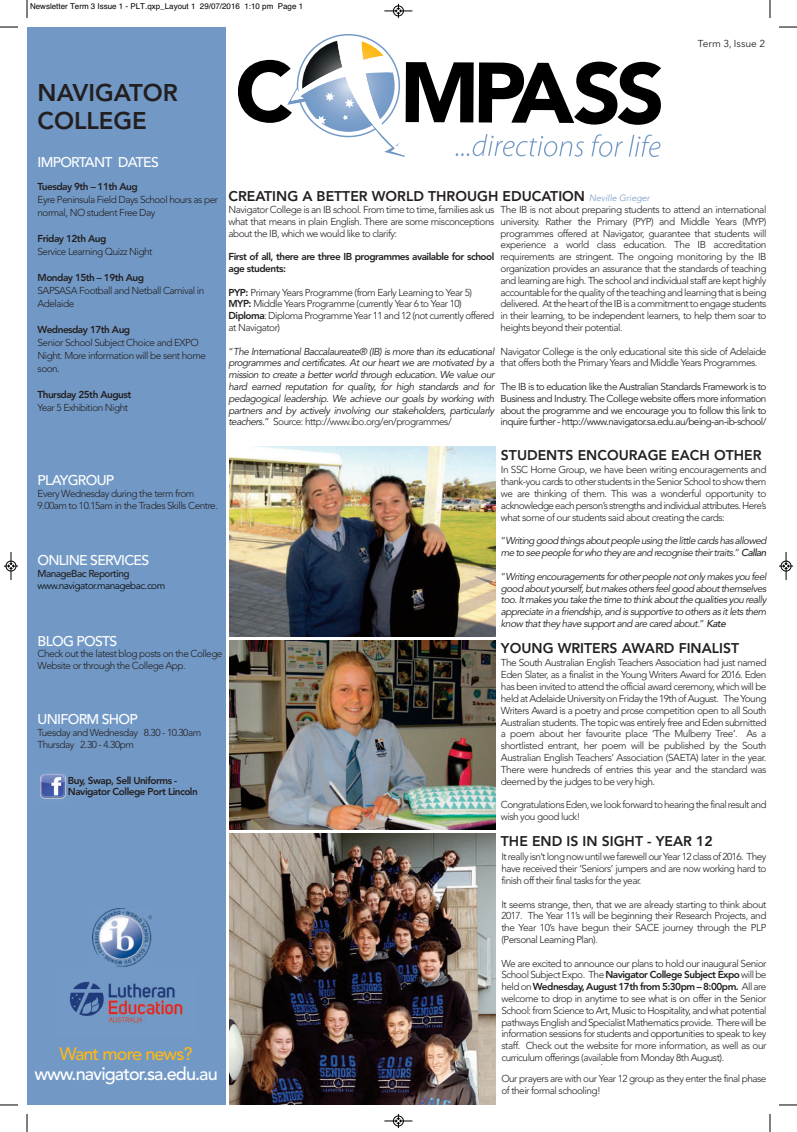
<style>
.page{position:relative;width:797px;height:1132px;background:#fff}
.page>*{position:absolute;margin:0;border:0;box-sizing:border-box;transform-origin:0 0}
.t1{font:800 24px/28.2px "Avenir";color:#231f20}
.t2{font:500 18px "Avenir";letter-spacing:-.05em;color:#fff}
.t3{font:500 18px "Avenir";letter-spacing:-.05em;color:#fcb814}
.t4{font:800 14px "Avenir";color:#231f20}
.t5{font:500 14px "Avenir";letter-spacing:-.05em;color:#fff}
.t6{font:300 10px/11.8px "Avenir";letter-spacing:-.05em;color:#231f20}
.t7{font:italic 10px/11.8px "Avenir";letter-spacing:-.05em;color:#231f20;text-align:justify}
.t8{font:10px/11.8px "Avenir";letter-spacing:-.055em;color:#231f20;text-align:justify}
.t9{font:800 10px/11.8px "Avenir";letter-spacing:-.05em;color:#231f20}
.t10{font:300 10px "Avenir";letter-spacing:-.05em;color:#000}
.t11{font:500 10px "Avenir";letter-spacing:-.05em;color:#231f20}
.t12{font:10px "Avenir Next";color:#231f20}
.t13{font:8px "Helvetica";color:#000}
.s1{font-weight:300;font-style:italic;font-size:9px;color:#7299c6}
.s2{font-weight:800}
.s3{font-weight:300;font-style:normal}
.s4{font-weight:500}
</style>
<div class="page">
<div style="left:27px;top:27px;width:198px;height:1077px;background:#7299c6"></div>
<img style="left:69px;top:981px;width:115px;height:43px">
<img style="left:92px;top:908px;width:59px;height:58px">
<img style="left:40px;top:773px;width:26px;height:26px">
<svg style="left:238px;top:39px;width:423px;height:118px"></svg>
<img style="left:230px;top:640px;width:265px;height:189px">
<img style="left:230px;top:447px;width:265px;height:189px">
<img style="left:229px;top:833px;width:266px;height:271px">
<svg style="left:27px;top:0;width:1px;height:18px"></svg>
<svg style="left:0;top:27px;width:18px;height:1px"></svg>
<svg style="left:769px;top:0;width:2px;height:18px"></svg>
<svg style="left:779px;top:27px;width:17px;height:1px"></svg>
<svg style="left:27px;top:1114px;width:1px;height:17px"></svg>
<svg style="left:0;top:1104px;width:18px;height:1px"></svg>
<svg style="left:769px;top:1114px;width:2px;height:17px"></svg>
<svg style="left:779px;top:1104px;width:17px;height:1px"></svg>
<svg style="left:384px;top:4px;width:28px;height:14px"></svg>
<svg style="left:384px;top:1114px;width:28px;height:13px"></svg>
<svg style="left:4px;top:552px;width:14px;height:28px"></svg>
<svg style="left:779px;top:552px;width:14px;height:28px"></svg>
<p class="t13" style="left:30px;top:0;width:275px">Newsletter Term 3 Issue 1 - PLT.qxp_Layout 1 29/07/2016 1:10 pm Page 1</p>
<p class="t12" style="left:698px;top:35px;width:69px">Term 3, Issue 2</p>
<h1 class="t1" style="left:38px;top:78px;width:142px">NAVIGATOR<br>COLLEGE</h1>
<h3 class="t5" style="left:38px;top:150px;width:123px">IMPORTANT DATES</h3>
<p class="t9" style="left:38px;top:181px;width:102px">Tuesday 9th – 11th Aug</p>
<p class="t6" style="left:38px;top:193px;width:182px;line-height:13px">Eyre Peninsula Field Days School hours as per normal, NO student Free Day</p>
<p class="t9" style="left:38px;top:233px;width:70px">Friday 12th Aug</p>
<p class="t6" style="left:38px;top:246px;width:116px">Service Learning Quizz Night</p>
<p class="t9" style="left:38px;top:272px;width:108px">Monday 15th – 19th Aug</p>
<p class="t6" style="left:38px;top:284px;width:168px;line-height:13px">SAPSASA Football and Netball Carnival in<br>Adelaide</p>
<p class="t9" style="left:38px;top:324px;width:94px">Wednesday 17th Aug</p>
<p class="t6" style="left:38px;top:336px;width:170px;line-height:13px">Senior School Subject Choice and EXPO<br>Night. More information will be sent home soon.</p>
<p class="t9" style="left:38px;top:389px;width:95px">Thursday 25th August</p>
<p class="t6" style="left:38px;top:402px;width:92px">Year 5 Exhibition Night</p>
<h3 class="t5" style="left:38px;top:468px;width:78px">PLAYGROUP</h3>
<p class="t6" style="left:38px;top:487px;width:182px">Every Wednesday during the term from<br>9.00am to 10.15am in the Trades Skills Centre.</p>
<h3 class="t5" style="left:38px;top:548px;width:113px">ONLINE SERVICES</h3>
<p class="t11" style="left:38px;top:565px;width:93px">ManageBac Reporting</p>
<p class="t10" style="left:38px;top:579px;width:129px">www.navigator.managebac.com</p>
<h3 class="t4" style="left:228px;top:185px;width:423px">CREATING A BETTER WORLD THROUGH EDUCATION <span class="s1">Neville Grieger</span></h3>
<p class="t6" style="left:228px;top:203px;width:267px;text-align:justify">Navigator College is an IB school. From time to time, families ask us what that means in plain English. There are some misconceptions about the IB, which we would like to clarify:</p>
<p class="t9" style="left:228px;top:251px;width:267px">First of all, there are three IB programmes available for school age students:</p>
<p class="t6" style="left:228px;top:286px;width:267px"><span class="s2">PYP:</span> Primary Years Programme (from Early Learning to Year 5)<br><span class="s2">MYP:</span> Middle Years Programme (currently Year 6 to Year 10)<br><span class="s2">Diploma</span>: Diploma Programme Year 11 and 12 (not currently offered at Navigator)</p>
<p class="t7" style="left:228px;top:345px;width:267px"><span class="s3">“</span>The International Baccalaureate® (IB) is more than its educational programmes and certificates. At our heart we are motivated by a mission to create a better world through education. We value our hard earned reputation for quality, for high standards and for pedagogical leadership. We achieve our goals by working with partners and by actively involving our stakeholders, particularly teachers.<span class="s3">” Source: http://www.ibo.org/en/programmes/</span></p>
<p class="t6" style="left:500px;top:203px;width:267px;text-align:justify">The IB is not about preparing students to attend an international university. Rather the Primary (PYP) and Middle Years (MYP) programmes offered at Navigator, guarantee that students will experience a world class education. The IB accreditation requirements are stringent. The ongoing monitoring by the IB organization provides an assurance that the standards of teaching and learning are high. The school and individual staff are kept highly accountable for the quality ofthe teaching and learning that is being delivered. At the heart of the IB is a commitment to engage students in their learning, to be independent learners, to help them soar to heights beyond their potential.</p>
<p class="t6" style="left:500px;top:345px;width:267px">Navigator College is the only educational site this side of Adelaide that offers both the Primary Years and Middle Years Programmes.</p>
<p class="t8" style="left:500px;top:381px;width:267px">The IB is to education like the Australian Standards Framework is to Business and Industry. The College website offers more information about the programme and we encourage you to follow this link to inquire further - http://www.navigator.sa.edu.au/being-an-ib-school/</p>
<h3 class="t4" style="left:501px;top:444px;width:262px">STUDENTS ENCOURAGE EACH OTHER</h3>
<p class="t6" style="left:501px;top:464px;width:267px;text-align:justify">In SSC Home Group, we have been writing encouragements and thank-you cards to other students in the Senior School to show them we are thinking of them. This was a wonderful opportunity to acknowledge each person’s strengths and individual attributes. Here’s what some of our students said about creating the cards:</p>
<p class="t7" style="left:501px;top:535px;width:267px"><span class="s3">“</span>Writing good things about people using the little cards has allowed me to see people for who they are and recognise their traits.<span class="s3">”</span> <span class="s4">Callan</span></p>
<p class="t7" style="left:501px;top:570px;width:267px"><span class="s3">“</span>Writing encouragements for other people not only makes you feel good about yourself, but makes others feel good about themselves too. It makes you take the time to think about the qualities you really appreciate in a friendship, and is supportive to others as it lets them know that they have support and are cared about.<span class="s3">”</span> <span class="s4">Kate</span></p>
<h3 class="t5" style="left:38px;top:628px;width:81px">BLOG POSTS</h3>
<p class="t6" style="left:38px;top:647px;width:186px">Check out the latest blog posts on the College<br>Website or through the College App.</p>
<h3 class="t5" style="left:38px;top:707px;width:102px">UNIFORM SHOP</h3>
<p class="t6" style="left:38px;top:726px;width:165px">Tuesday and Wednesday 8.30 - 10.30am<br>Thursday 2.30 - 4.30pm</p>
<p class="t9" style="left:68px;top:774px;width:131px">Buy, Swap, Sell Uniforms -<br>Navigator College Port Lincoln</p>
<h2 class="t3" style="left:60px;top:1037px;width:134px">Want more news?</h2>
<h2 class="t2" style="left:34px;top:1057px;width:185px">www.navigator.sa.edu.au</h2>
<h3 class="t4" style="left:501px;top:637px;width:240px">YOUNG WRITERS AWARD FINALIST</h3>
<p class="t6" style="left:501px;top:657px;width:267px;text-align:justify">The South Australian English Teachers Association had just named Eden Slater, as a finalist in the Young Writers Award for 2016. Eden has been invited to attend the official award ceremony, which will be held at Adelaide University on Friday the 19th ofAugust. The Young Writers Award is a poetry and prose competition open to all South Australian students. The topic was entirely free and Eden submitted a poem about her favourite place ‘The Mulberry Tree’. As a shortlisted entrant, her poem will be published by the South Australian English Teachers’ Association (SAETA) later in the year.<br>There were hundreds of entries this year and the standard was deemed by the judges to be very high.</p>
<p class="t6" style="left:501px;top:798px;width:267px">Congratulations Eden, we look forward to hearing the final result and wish you good luck!</p>
<p class="t6" style="left:501px;top:850px;width:267px;text-align:justify">It really isn’t long now until we farewell our Year 12 class of 2016. They have received their ‘Seniors’ jumpers and are now working hard to finish off their final tasks for the year.</p>
<p class="t6" style="left:501px;top:898px;width:267px;text-align:justify">It seems strange, then, that we are already starting to think about 2017. The Year 11’s will be beginning their Research Projects, and the Year 10’s have begun their SACE journey through the PLP (Personal Learning Plan).</p>
<p class="t6" style="left:501px;top:957px;width:267px;text-align:justify">We are excited to announce our plans to hold our inaugural Senior School Subject Expo. The <span class="s2">Navigator College Subject Expo</span> will be held on <span class="s2">Wednesday, August 17th from 5:30pm – 8:00pm.</span> All are welcome to drop in anytime to see what is on offer in the Senior School: from Science to Art, Music to Hospitality, and what potential pathways English and Specialist Mathematics provide. There will be information sessions for students and opportunities to speak to key staff. Check out the website for more information, as well as our curriculum offerings (available from Monday 8th August).</p>
<p class="t6" style="left:501px;top:1072px;width:267px">Our prayers are with our Year 12 group as they enter the final phase of their formal schooling!</p>
<h3 class="t4" style="left:501px;top:830px;width:213px">THE END IS IN SIGHT - YEAR 12</h3>
</div>
